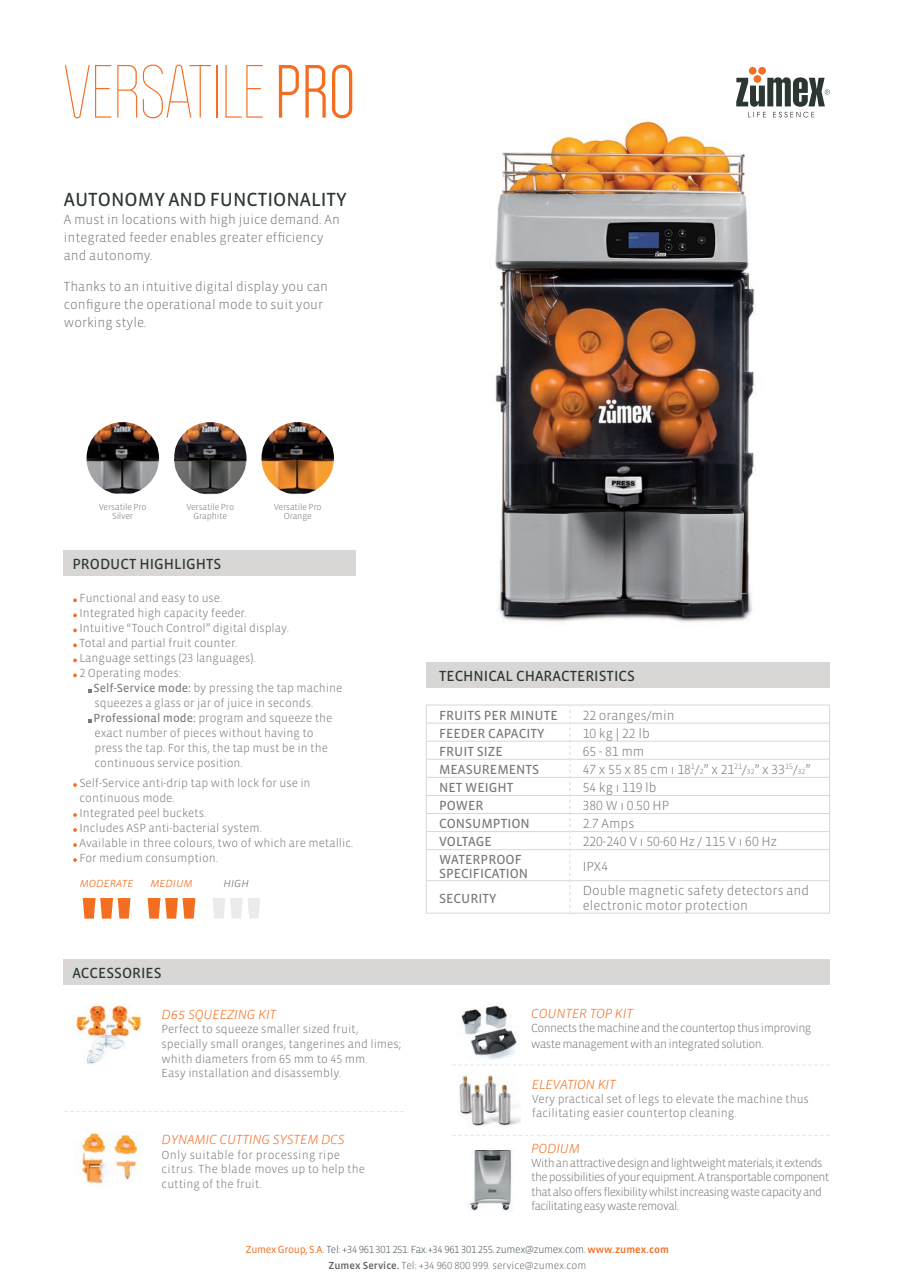
<style>
.page{position:relative;width:915px;height:1285px;background:#fff}
.page>*{position:absolute;margin:0;border:0;box-sizing:border-box;transform-origin:0 0}
.t1{font:300 65.7px "Politica";color:#f36e21}
.t2{font:19.5px "Vista Sans Reg";color:#2b3731}
.t3{font:15px "Vista Sans Reg";color:#2b3731}
.t4{font:300 13.5px/18px "Vista Sans";color:#7a797a}
.t5{font:13.5px/13.5px "Vista Sans Reg";color:#7a797a}
.t6{font:300 13.5px "Vista Sans Alt";color:#7a797a}
.t7{font:13.5px "Vista Sans SC Light Ita";letter-spacing:-.01em;color:#f36e21}
.t8{font:12.9px "Vista Sans SC Light Ita";letter-spacing:-.01em;color:#f36e21}
.t9{font:12.9px "Vista Sans SC Light Ita";color:#7a797a}
.t10{font:300 12px/15px "Vista Sans";color:#7a797a}
.t11{font:300 12px/14.4px "Vista Sans";letter-spacing:-.05em;color:#7a797a}
.t12{font:300 12px/16.2px "Vista Sans";letter-spacing:-.04em;color:#7a797a}
.t13{font:300 12px/14.4px "Vista Sans";letter-spacing:.02em;color:#7a797a}
.t14{font:300 10.5px/16.5px "Vista Sans";letter-spacing:-.03em;color:#4b5a52;text-align:center}
.t15{font:300 9px/9px "Vista Sans";letter-spacing:-.02em;color:#7a797a;text-align:center}
.s1{font-weight:400}
.s2{font-family:"Vista Sans Alt"}
.s3{font-family:"Vista Sans Reg";font-weight:400}
.s4{font-size:15px}
.s5{font-family:"Vista Sans"}
.s6{font-size:7.5px}
.s7{font-size:13.5px}
.s8{font-weight:400;color:#f36e21}
.s9{font-family:"Vista Sans Med";font-weight:400;color:#f36e21}
.s10{font-family:"Vista Sans Med";font-weight:400;color:#666768}
.s11{color:#666768}
.s12{font-family:"Vista Sans Alt";color:#666768}
</style>
<div class="page">
<svg style="left:736px;top:67px;width:93px;height:50px"></svg>
<div style="left:64px;top:959px;width:765px;height:25px;background:#d9d7d6"></div>
<img style="left:86px;top:422px;width:73px;height:72px;border-radius:36px">
<img style="left:174px;top:422px;width:72px;height:72px;border-radius:36px">
<img style="left:261px;top:422px;width:73px;height:72px;border-radius:36px">
<div style="left:64px;top:550px;width:292px;height:25px;background:#d9d7d6"></div>
<svg style="left:83px;top:898px;width:47px;height:20px"></svg>
<svg style="left:147px;top:898px;width:48px;height:20px"></svg>
<svg style="left:213px;top:898px;width:47px;height:20px"></svg>
<svg style="left:73px;top:598px;width:4px;height:4px"></svg>
<svg style="left:73px;top:613px;width:4px;height:4px"></svg>
<svg style="left:73px;top:628px;width:4px;height:4px"></svg>
<svg style="left:73px;top:643px;width:4px;height:4px"></svg>
<svg style="left:73px;top:658px;width:4px;height:4px"></svg>
<svg style="left:73px;top:673px;width:4px;height:4px"></svg>
<svg style="left:73px;top:783px;width:4px;height:3px"></svg>
<svg style="left:73px;top:813px;width:4px;height:3px"></svg>
<svg style="left:73px;top:828px;width:4px;height:3px"></svg>
<svg style="left:73px;top:843px;width:4px;height:3px"></svg>
<svg style="left:73px;top:858px;width:4px;height:3px"></svg>
<img style="left:495px;top:120px;width:260px;height:502px">
<div style="left:426px;top:662px;width:403px;height:26px;background:#d9d7d6"></div>
<hr style="left:426px;top:740px;width:143px;height:1px;background:#d9d7d6">
<hr style="left:570px;top:740px;width:259px;height:1px;background:#d9d7d6">
<hr style="left:426px;top:758px;width:143px;height:1px;background:#d9d7d6">
<hr style="left:570px;top:758px;width:259px;height:1px;background:#d9d7d6">
<hr style="left:426px;top:776px;width:143px;height:1px;background:#d9d7d6">
<hr style="left:570px;top:776px;width:259px;height:1px;background:#d9d7d6">
<hr style="left:426px;top:794px;width:143px;height:1px;background:#d9d7d6">
<hr style="left:570px;top:794px;width:259px;height:1px;background:#d9d7d6">
<hr style="left:426px;top:813px;width:143px;height:1px;background:#d9d7d6">
<hr style="left:570px;top:813px;width:259px;height:1px;background:#d9d7d6">
<hr style="left:426px;top:831px;width:143px;height:1px;background:#d9d7d6">
<hr style="left:570px;top:831px;width:259px;height:1px;background:#d9d7d6">
<hr style="left:426px;top:849px;width:143px;height:1px;background:#d9d7d6">
<hr style="left:426px;top:849px;width:1px;height:31px;background:#d9d7d6">
<hr style="left:570px;top:849px;width:259px;height:1px;background:#d9d7d6">
<hr style="left:828px;top:849px;width:1px;height:31px;background:#d9d7d6">
<hr style="left:426px;top:880px;width:143px;height:1px;background:#d9d7d6">
<hr style="left:426px;top:880px;width:1px;height:32px;background:#d9d7d6">
<hr style="left:570px;top:880px;width:259px;height:1px;background:#d9d7d6">
<hr style="left:828px;top:880px;width:1px;height:32px;background:#d9d7d6">
<hr style="left:426px;top:912px;width:143px;height:1px;background:#d9d7d6">
<hr style="left:569px;top:912px;width:260px;height:1px;background:#d9d7d6">
<svg style="left:426px;top:705px;width:1px;height:144px"></svg>
<hr style="left:426px;top:722px;width:143px;height:1px;background:#d9d7d6">
<hr style="left:570px;top:722px;width:259px;height:1px;background:#d9d7d6">
<hr style="left:426px;top:704px;width:143px;height:1px;background:#d9d7d6">
<hr style="left:569px;top:704px;width:260px;height:1px;background:#d9d7d6">
<svg style="left:569px;top:705px;width:1px;height:207px"></svg>
<img style="left:459px;top:1075px;width:61px;height:51px">
<img style="left:75px;top:1003px;width:67px;height:61px">
<img style="left:80px;top:1132px;width:60px;height:52px">
<img style="left:461px;top:1005px;width:56px;height:55px">
<img style="left:469px;top:1150px;width:44px;height:60px">
<svg style="left:452px;top:1064px;width:377px;height:1px"></svg>
<h1 class="t1" style="left:64px;top:51px;width:293px">VERSATILE <span class="s1">PRO</span></h1>
<h2 class="t2" style="left:64px;top:189px;width:284px">AUTONOMY AND FUNCTIONALITY</h2>
<p class="t4" style="left:64px;top:211px;width:277px">A must in locations with high juice demand. An integrated feeder enables greater efficiency and autonomy.</p>
<p class="t4" style="left:64px;top:277px;width:266px">Thanks to an intuitive digital display you can configure the operational mode to suit your working style.</p>
<p class="t15" style="left:99px;top:502px;width:49px">Versatile Pro<br>Silver</p>
<p class="t15" style="left:186px;top:502px;width:49px">Versatile Pro<br>Graphite</p>
<p class="t15" style="left:274px;top:502px;width:49px">Versatile Pro<br>Orange</p>
<p class="t3" style="left:72px;top:555px;width:150px">PRODUCT HIGHLIGHTS</p>
<p class="t10" style="left:79px;top:591px;width:211px">Functional and easy to use.<br>Integrated high capacity feeder.<br>Intuitive “Touch Control” digital display.<br>Total and partial fruit counter.<br>Language settings (<span class="s2">23</span> languages).<br><span class="s2">2</span> Operating modes:</p>
<p class="t10" style="left:94px;top:681px;width:250px"><span class="s3">Self-Service mode:</span> by pressing the tap machine squeezes a glass or jar of juice in seconds.<br><span class="s3">Professional mode:</span> program and squeeze the exact number of pieces without having to press the tap. For this, the tap must be in the continuous service position.</p>
<p class="t10" style="left:79px;top:775px;width:275px">Self-Service anti-drip tap with lock for use in continuous mode.<br>Integrated peel buckets.<br>Includes ASP anti-bacterial system.<br>Available in three colours, two of which are metallic.<br>For medium consumption.</p>
<p class="t8" style="left:80px;top:875px;width:55px">moderate</p>
<p class="t8" style="left:150px;top:875px;width:44px">medium</p>
<p class="t9" style="left:223px;top:875px;width:27px">high</p>
<p class="t3" style="left:72px;top:965px;width:91px">ACCESSORIES</p>
<p class="t7" style="left:161px;top:1007px;width:116px">D<span class="s4">65</span> SQUEEZING KIT</p>
<p class="t10" style="left:161px;top:1022px;width:241px;line-height:14.5px">Perfect to squeeze smaller sized fruit, specially small oranges, tangerines and limes; whith diameters from <span class="s2">65</span> mm to <span class="s2">45</span> mm.<br>Easy installation and disassembly.</p>
<p class="t7" style="left:161px;top:1132px;width:184px">DYNAMIC CUTTING SYSTEM DCS</p>
<p class="t13" style="left:161px;top:1147px;width:205px">Only suitable for processing ripe citrus. The blade moves up to help the cutting of the fruit.</p>
<p class="t3" style="left:439px;top:668px;width:197px">TECHNICAL CHARACTERISTICS</p>
<p class="t5" style="left:439px;top:708px;width:120px">FRUITS PER MINUTE</p>
<p class="t4" style="left:582px;top:706px;width:93px"><span class="s2">22</span> oranges/min</p>
<p class="t5" style="left:439px;top:726px;width:107px">FEEDER CAPACITY</p>
<p class="t6" style="left:582px;top:726px;width:69px">10 k<span class="s5">g |</span> 22 lb</p>
<p class="t5" style="left:439px;top:744px;width:65px">FRUIT SIZE</p>
<p class="t6" style="left:582px;top:744px;width:63px">65 - 81 <span class="s5">mm</span></p>
<p class="t5" style="left:439px;top:762px;width:102px">MEASUREMENTS</p>
<p class="t6" style="left:582px;top:762px;width:229px">47 x 55 x 85 <span class="s5">cm ı</span> 18<sup>1</sup>/<span class="s6">2</span><span class="s5">” x</span> 21<sup>21</sup>/<span class="s6">32</span><span class="s5">” x</span> 33<sup>15</sup>/<span class="s6">32</span><span class="s5">”</span></p>
<p class="t5" style="left:439px;top:780px;width:76px">NET WEIGHT</p>
<p class="t6" style="left:582px;top:780px;width:75px">54 <span class="s5">kg ı</span> 119 <span class="s5">lb</span></p>
<p class="t5" style="left:439px;top:798px;width:46px">POWER</p>
<p class="t6" style="left:582px;top:798px;width:88px">380 <span class="s5">W ı</span> 0.50 <span class="s5">HP</span></p>
<p class="t5" style="left:439px;top:817px;width:92px">CONSUMPTION</p>
<p class="t4" style="left:582px;top:814px;width:53px"><span class="s2">2.7</span> Amps</p>
<p class="t5" style="left:439px;top:835px;width:54px">VOLTAGE</p>
<p class="t6" style="left:582px;top:834px;width:196px">220-240 <span class="s5">V ı</span> 50-60 <span class="s5">Hz /</span> 115 <span class="s5">V ı</span> 60 <span class="s5">Hz</span></p>
<p class="t5" style="left:439px;top:852px;width:91px">WATERPROOF<br>SPECIFICATION</p>
<p class="t4" style="left:582px;top:857px;width:27px">IPX<span class="s2">4</span></p>
<p class="t5" style="left:439px;top:891px;width:59px">SECURITY</p>
<p class="t4" style="left:582px;top:883px;width:228px;line-height:15px">Double magnetic safety detectors and electronic motor protection</p>
<p class="t7" style="left:531px;top:1006px;width:103px">COUNTER TOP KIT</p>
<p class="t12" style="left:531px;top:1020px;width:282px">Connects the machine and the countertop thus improving waste management with an integrated solution<span class="s7">.</span></p>
<p class="t7" style="left:531px;top:1076px;width:85px">ELEVATION KIT</p>
<p class="t10" style="left:531px;top:1091px;width:278px;line-height:14.4px">Very practical set of legs to elevate the machine thus facilitating easier countertop cleaning.</p>
<p class="t7" style="left:531px;top:1140px;width:50px">PODIUM</p>
<p class="t11" style="left:531px;top:1155px;width:299px">With an attractive design and lightweight materials, it extends the possibilities of your equipment. A transportable component that also offers flexibility whilst increasing waste capacity and facilitating easy waste removal.</p>
<p class="t14" style="left:246px;top:1240px;width:424px"><span class="s8">Zumex Group, S.A.</span> Tel: <span class="s2">+34 961 301 251</span>. Fax.<span class="s2">+34 961 301 255</span>. zumex@zumex.com. <span class="s9">www.zumex.com<br></span><span class="s10">Zumex Service.</span> <span class="s11">Tel:</span> <span class="s12">+34 960 800 999.</span> <span class="s11">service@zumex.com</span></p>
</div>
